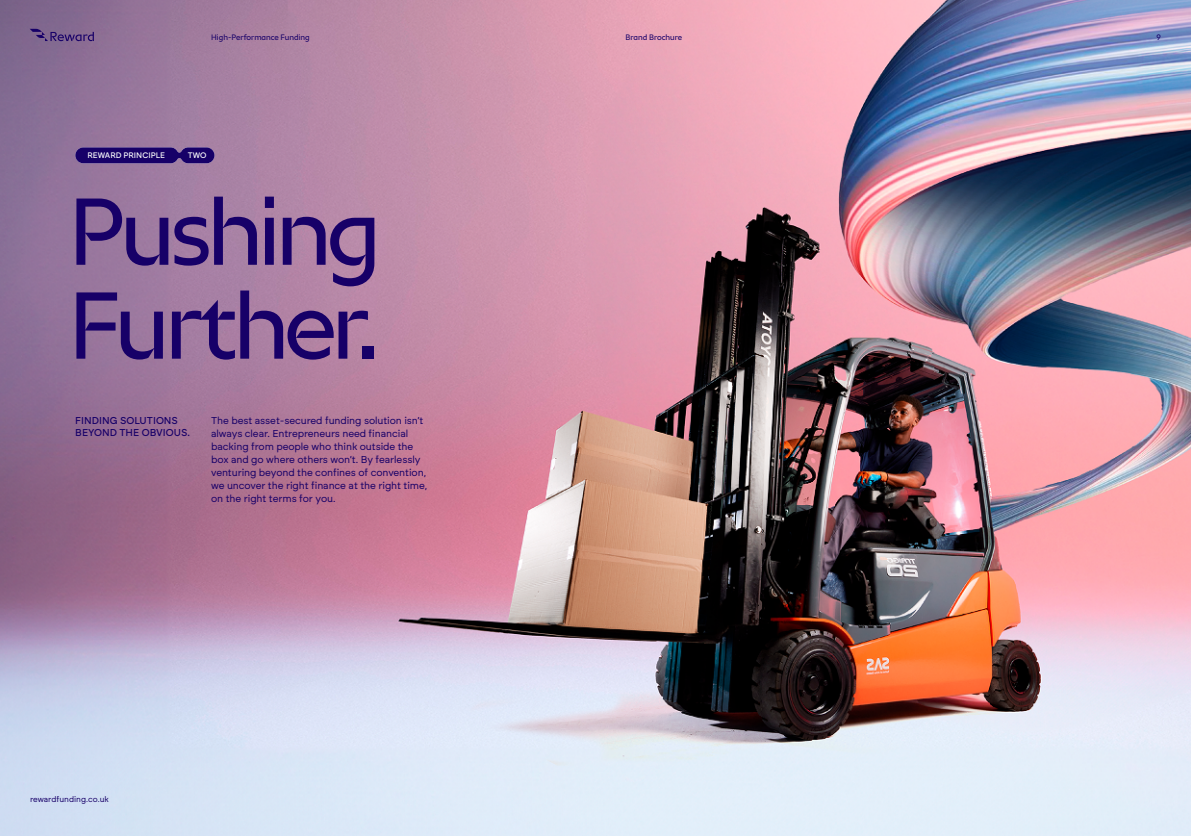
<style>
.page{position:relative;width:1191px;height:836px;background:#fff}
.page>*{position:absolute;margin:0;border:0;box-sizing:border-box;transform-origin:0 0}
.t1{font:96px "F37 Incise";letter-spacing:-.05em;color:#170068}
.t2{font:10px/13px "Brockmann";letter-spacing:-.01em;color:#170068}
.t3{font:500 10px/12px "Brockmann";color:#170068}
.t4{font:8px "F37 Incise";color:#170068}
.t5{font:8px "Brockmann";color:#170068}
.t6{font:500 8px "Brockmann";color:#fff}
</style>
<div class="page">
<img style="left:0;top:0;width:1191px;height:836px">
<svg style="left:75px;top:147px;width:139px;height:16px;background:#230b6d"></svg>
<svg style="left:30px;top:29px;width:64px;height:12px"></svg>
<p class="t4" style="left:211px;top:31px;width:100px">High-Performance Funding</p>
<p class="t4" style="left:625px;top:31px;width:58px">Brand Brochure</p>
<p class="t4" style="left:1156px;top:31px;width:6px">9</p>
<p class="t6" style="left:88px;top:150px;width:79px">REWARD PRINCIPLE</p>
<p class="t6" style="left:188px;top:150px;width:20px">TWO</p>
<h1 class="t1" style="left:68px;top:158px;width:314px">Pushing</h1>
<h1 class="t1" style="left:68px;top:252px;width:314px">Further.</h1>
<p class="t3" style="left:75px;top:414px;width:116px">FINDING SOLUTIONS<br>BEYOND THE OBVIOUS.</p>
<p class="t2" style="left:211px;top:413px;width:217px">The best asset-secured funding solution isn’t always clear. Entrepreneurs need financial backing from people who think outside the box and go where others won’t. By fearlessly venturing beyond the confines of convention, we uncover the right finance at the right time, on the right terms for you.</p>
<p class="t5" style="left:30px;top:795px;width:80px">rewardfunding.co.uk</p>
</div>
